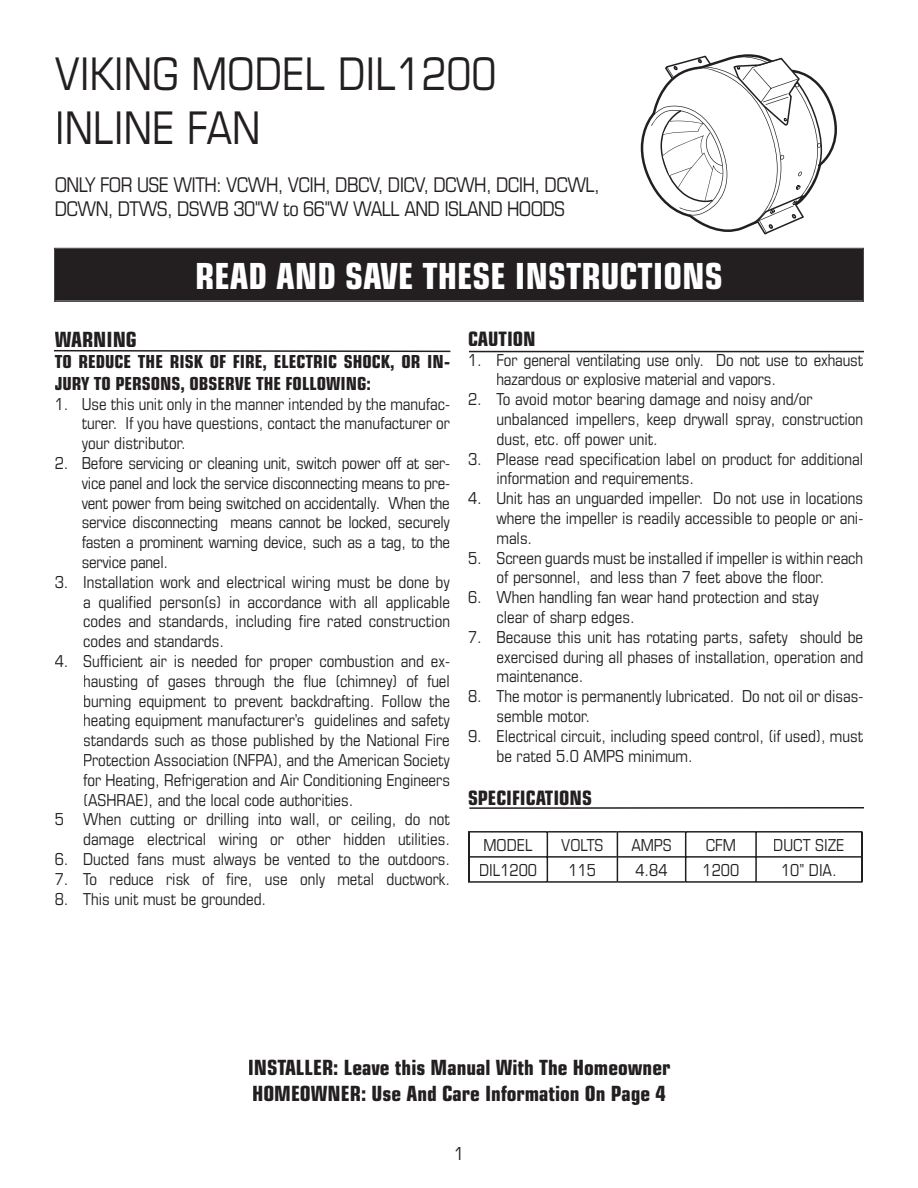
<style>
.page{position:relative;width:918px;height:1188px;background:#fff}
.page>*{position:absolute;margin:0;border:0;box-sizing:border-box;transform-origin:0 0}
.t1{font:condensed 45px/54px "Eurostile";color:#231f20}
.t2{font:700 condensed 36px "Eurostile";color:#fff}
.t3{font:700 condensed 21px/25.2px "Eurostile";color:#231f20}
.t4{font:condensed 20.25px/24.3px "Eurostile";letter-spacing:-.03em;color:#231f20}
.t5{font:700 condensed 19.8px "Eurostile";color:#231f20}
.t6{font:700 condensed 18px/21.6px "Eurostile";color:#231f20}
.t7{font:condensed 18px "Eurostile";color:#231f20}
.t8{font:condensed 16.5px/19.8px "Eurostile";color:#231f20}
</style>
<div class="page">
<div style="left:54px;top:248px;width:810px;height:54px;background:#545152"></div>
<div style="left:55px;top:249px;width:808px;height:52px;background:#231f20"></div>
<svg style="left:468px;top:831px;width:395px;height:52px"></svg>
<svg style="left:54px;top:350px;width:396px;height:2px"></svg>
<hr style="left:469px;top:351px;width:395px;height:1px;background:#231f20">
<hr style="left:469px;top:807px;width:395px;height:2px;background:#231f20">
<svg style="left:641px;top:54px;width:196px;height:180px"></svg>
<h1 class="t1" style="left:55px;top:47px;width:443px">VIKING MODEL DIL1200<br>INLINE FAN</h1>
<p class="t4" style="left:55px;top:172px;width:547px">ONLY FOR USE WITH: VCWH, VCIH, DBCV, DICV, DCWH, DCIH, DCWL,<br>DCWN, DTWS, DSWB 30"W to 66"W WALL AND ISLAND HOODS</p>
<h2 class="t2" style="left:195px;top:254px;width:529px">READ AND SAVE THESE INSTRUCTIONS</h2>
<p class="t3" style="left:55px;top:326px;width:84px">WARNING</p>
<p class="t6" style="left:55px;top:351px;width:397px">TO REDUCE THE RISK OF FIRE, ELECTRIC SHOCK, OR IN-<br>JURY TO PERSONS, OBSERVE THE FOLLOWING:</p>
<p class="t8" style="left:82px;top:394px;width:370px;text-align:justify;text-indent:-27px">1. Use this unit only in the manner intended by the manufac&shy;turer. If you have questions, contact the manufacturer or your distributor.</p>
<p class="t8" style="left:82px;top:453px;width:370px;text-align:justify;text-indent:-27px">2. Before servicing or cleaning unit, switch power off at ser&shy;vice panel and lock the service disconnecting means to pre&shy;vent power from being switched on accidentally. When the service disconnecting means cannot be locked, securely fasten a prominent warning device, such as a tag, to the service panel.</p>
<p class="t8" style="left:83px;top:572px;width:368px;text-align:justify;text-indent:-28px">3. Installation work and electrical wiring must be done by a qualified person(s) in accordance with all applicable codes and standards, including fire rated construction codes and standards.</p>
<p class="t8" style="left:55px;top:651px;width:397px">4. Sufficient air is needed for proper combustion and ex-</p>
<p class="t8" style="left:83px;top:671px;width:368px">hausting of gases through the flue (chimney) of fuel</p>
<p class="t8" style="left:83px;top:691px;width:368px">burning equipment to prevent backdrafting. Follow the</p>
<p class="t8" style="left:83px;top:710px;width:368px">heating equipment manufacturer’s guidelines and safety</p>
<p class="t8" style="left:83px;top:730px;width:368px">standards such as those published by the National Fire</p>
<p class="t8" style="left:83px;top:750px;width:368px">Protection Association (NFPA), and the American Society</p>
<p class="t8" style="left:83px;top:770px;width:368px">for Heating, Refrigeration and Air Conditioning Engineers</p>
<p class="t8" style="left:83px;top:790px;width:272px">(ASHRAE), and the local code authorities.</p>
<p class="t8" style="left:55px;top:809px;width:397px">5 When cutting or drilling into wall, or ceiling, do not</p>
<p class="t8" style="left:83px;top:829px;width:368px">damage electrical wiring or other hidden utilities.</p>
<p class="t8" style="left:55px;top:849px;width:397px">6. Ducted fans must always be vented to the outdoors.</p>
<p class="t8" style="left:55px;top:869px;width:397px">7. To reduce risk of fire, use only metal ductwork.</p>
<p class="t8" style="left:55px;top:889px;width:213px">8. This unit must be grounded.</p>
<p class="t5" style="left:468px;top:327px;width:69px">CAUTION</p>
<p class="t8" style="left:496px;top:350px;width:368px;text-indent:-28px">1. For general ventilating use only. Do not use to exhaust hazardous or explosive material and vapors.</p>
<p class="t8" style="left:496px;top:389px;width:368px;text-indent:-28px">2. To avoid motor bearing damage and noisy and/or unbalanced impellers, keep drywall spray, construction dust, etc. off power unit.</p>
<p class="t8" style="left:496px;top:449px;width:368px;text-indent:-28px">3. Please read specification label on product for additional information and requirements.</p>
<p class="t8" style="left:496px;top:488px;width:368px;text-align:justify;text-indent:-28px">4. Unit has an unguarded impeller. Do not use in locations where the impeller is readily accessible to people or ani&shy;mals.</p>
<p class="t8" style="left:496px;top:548px;width:368px;text-indent:-28px">5. Screen guards must be installed if impeller is within reach of personnel, and less than 7 feet above the floor.</p>
<p class="t8" style="left:496px;top:587px;width:324px;text-indent:-28px">6. When handling fan wear hand protection and stay clear of sharp edges.</p>
<p class="t8" style="left:496px;top:627px;width:368px;text-align:justify;text-indent:-28px">7. Because this unit has rotating parts, safety should be exercised during all phases of installation, operation and maintenance.</p>
<p class="t8" style="left:496px;top:686px;width:368px;text-indent:-28px">8. The motor is permanently lubricated. Do not oil or disas&shy;semble motor.</p>
<p class="t8" style="left:496px;top:726px;width:368px;text-indent:-28px">9. Electrical circuit, including speed control, (if used), must be rated 5.0 AMPS minimum.</p>
<p class="t5" style="left:468px;top:786px;width:126px">SPECIFICATIONS</p>
<p class="t8" style="left:483px;top:835px;width:51px">MODEL</p>
<p class="t8" style="left:561px;top:835px;width:44px">VOLTS</p>
<p class="t8" style="left:631px;top:835px;width:42px">AMPS</p>
<p class="t8" style="left:706px;top:835px;width:32px">CFM</p>
<p class="t8" style="left:773px;top:835px;width:73px">DUCT SIZE</p>
<p class="t8" style="left:479px;top:860px;width:60px">DIL1200</p>
<p class="t8" style="left:569px;top:860px;width:29px">115</p>
<p class="t8" style="left:635px;top:860px;width:34px">4.84</p>
<p class="t8" style="left:703px;top:860px;width:38px">1200</p>
<p class="t8" style="left:781px;top:860px;width:57px">10” DIA.</p>
<p class="t3" style="left:248px;top:1055px;width:424px">INSTALLER: Leave this Manual With The Homeowner<br>HOMEOWNER: Use And Care Information On Page 4</p>
<p class="t7" style="left:454px;top:1143px;width:12px">1</p>
</div>
